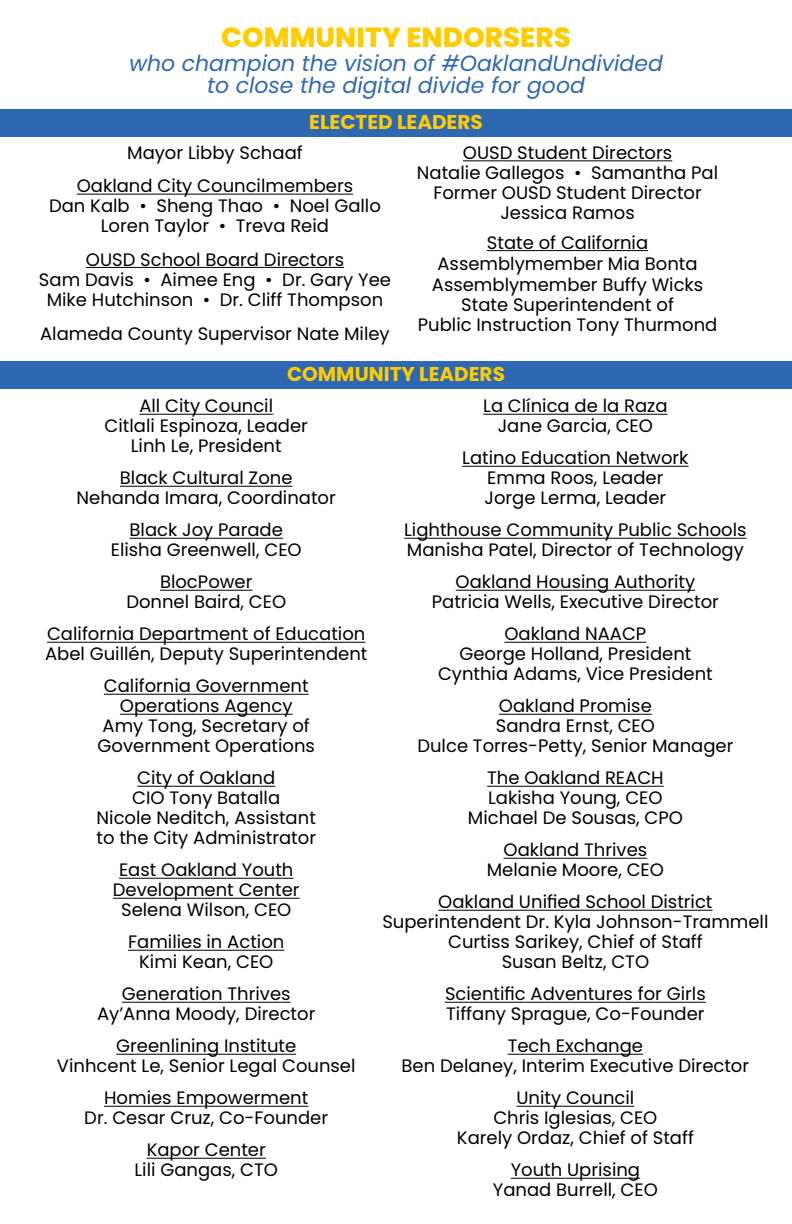
<style>
.page{position:relative;width:792px;height:1224px;background:#fff}
.page>*{position:absolute;margin:0;border:0;box-sizing:border-box;transform-origin:0 0}
.t1{font:800 27.6px "Poppins";color:#fc0}
.t2{font:italic 22px/22px "Poppins";color:#2f68b2;text-align:center}
.t3{font:700 20px "Poppins";color:#fc0}
.t4{font:18px/20px "Poppins";color:#000;text-align:center}
</style>
<div class="page">
<div style="left:0;top:361px;width:792px;height:28px;background:#2f68b2"></div>
<div style="left:0;top:109px;width:792px;height:28px;background:#2f68b2"></div>
<hr style="left:483px;top:414px;width:185px;height:1px;background:#000">
<hr style="left:462px;top:466px;width:227px;height:1px;background:#000">
<hr style="left:404px;top:538px;width:343px;height:1px;background:#000">
<hr style="left:456px;top:590px;width:239px;height:1px;background:#000">
<hr style="left:504px;top:642px;width:142px;height:1px;background:#000">
<hr style="left:499px;top:714px;width:153px;height:1px;background:#000">
<hr style="left:487px;top:786px;width:177px;height:1px;background:#000">
<hr style="left:504px;top:858px;width:143px;height:1px;background:#000">
<hr style="left:438px;top:910px;width:275px;height:1px;background:#000">
<hr style="left:445px;top:1002px;width:261px;height:1px;background:#000">
<hr style="left:508px;top:1054px;width:135px;height:1px;background:#000">
<hr style="left:517px;top:1106px;width:117px;height:1px;background:#000">
<hr style="left:511px;top:1178px;width:129px;height:1px;background:#000">
<hr style="left:77px;top:194px;width:276px;height:1px;background:#000">
<hr style="left:86px;top:267px;width:258px;height:1px;background:#000">
<hr style="left:139px;top:414px;width:134px;height:1px;background:#000">
<hr style="left:120px;top:486px;width:173px;height:1px;background:#000">
<hr style="left:130px;top:538px;width:153px;height:1px;background:#000">
<hr style="left:160px;top:590px;width:92px;height:1px;background:#000">
<hr style="left:47px;top:642px;width:318px;height:1px;background:#000">
<hr style="left:104px;top:694px;width:205px;height:1px;background:#000">
<hr style="left:120px;top:714px;width:173px;height:1px;background:#000">
<hr style="left:137px;top:786px;width:138px;height:1px;background:#000">
<hr style="left:119px;top:878px;width:174px;height:1px;background:#000">
<hr style="left:113px;top:898px;width:187px;height:1px;background:#000">
<hr style="left:128px;top:950px;width:156px;height:1px;background:#000">
<hr style="left:122px;top:1002px;width:169px;height:1px;background:#000">
<hr style="left:116px;top:1054px;width:180px;height:1px;background:#000">
<hr style="left:104px;top:1106px;width:204px;height:1px;background:#000">
<hr style="left:147px;top:1158px;width:119px;height:1px;background:#000">
<hr style="left:463px;top:160px;width:209px;height:1px;background:#000">
<hr style="left:487px;top:250px;width:161px;height:1px;background:#000">
<h1 class="t1" style="left:221px;top:21px;width:351px">COMMUNITY ENDORSERS</h1>
<p class="t2" style="left:129px;top:53px;width:535px">who champion the vision of #OaklandUndivided to close the digital divide for good</p>
<p class="t3" style="left:309px;top:110px;width:175px">ELECTED LEADERS</p>
<p class="t4" style="left:77px;top:136px;width:278px;line-height:33.2px">Mayor Libby Schaaf<br>Oakland City Councilmembers</p>
<p class="t4" style="left:49px;top:196px;width:333px">Dan Kalb • Sheng Thao • Noel Gallo<br>Loren Taylor • Treva Reid</p>
<p class="t4" style="left:39px;top:249px;width:354px">OUSD School Board Directors<br>Sam Davis • Aimee Eng • Dr. Gary Yee<br>Mike Hutchinson • Dr. Cliff Thompson</p>
<p class="t4" style="left:40px;top:324px;width:351px">Alameda County Supervisor Nate Miley</p>
<p class="t4" style="left:417px;top:143px;width:303px">OUSD Student Directors<br>Natalie Gallegos • Samantha Pal<br>Former OUSD Student Director<br>Jessica Ramos</p>
<p class="t4" style="left:418px;top:232px;width:301px;line-height:20.6px">State of California<br>Assemblymember Mia Bonta<br>Assemblymember Buffy Wicks<br>State Superintendent of<br>Public Instruction Tony Thurmond</p>
<p class="t3" style="left:287px;top:362px;width:219px">COMMUNITY LEADERS</p>
<p class="t4" style="left:105px;top:396px;width:205px">All City Council<br>Citlali Espinoza, Leader<br>Linh Le, President</p>
<p class="t4" style="left:77px;top:468px;width:261px">Black Cultural Zone<br>Nehanda Imara, Coordinator</p>
<p class="t4" style="left:111px;top:520px;width:192px">Black Joy Parade<br>Elisha Greenwell, CEO</p>
<p class="t4" style="left:126px;top:572px;width:161px">BlocPower<br>Donnel Baird, CEO</p>
<p class="t4" style="left:45px;top:624px;width:324px;text-align:left">California Department of Education<br>Abel Guillén, Deputy Superintendent</p>
<p class="t4" style="left:98px;top:676px;width:219px">California Government<br>Operations Agency<br>Amy Tong, Secretary of<br>Government Operations</p>
<p class="t4" style="left:96px;top:768px;width:221px">City of Oakland<br>CIO Tony Batalla<br>Nicole Neditch, Assistant to the City Administrator</p>
<p class="t4" style="left:113px;top:860px;width:188px">East Oakland Youth<br>Development Center<br>Selena Wilson, CEO</p>
<p class="t4" style="left:128px;top:932px;width:158px">Families in Action<br>Kimi Kean, CEO</p>
<p class="t4" style="left:97px;top:984px;width:220px">Generation Thrives<br>Ay’Anna Moody, Director</p>
<p class="t4" style="left:57px;top:1036px;width:300px">Greenlining Institute<br>Vinhcent Le, Senior Legal Counsel</p>
<p class="t4" style="left:84px;top:1088px;width:245px">Homies Empowerment<br>Dr. Cesar Cruz, Co-Founder</p>
<p class="t4" style="left:135px;top:1140px;width:145px">Kapor Center<br>Lili Gangas, CTO</p>
<p class="t4" style="left:483px;top:396px;width:186px">La Clínica de la Raza<br>Jane Garcia, CEO</p>
<p class="t4" style="left:462px;top:448px;width:228px">Latino Education Network<br>Emma Roos, Leader<br>Jorge Lerma, Leader</p>
<p class="t4" style="left:404px;top:520px;width:344px;text-align:left">Lighthouse Community Public Schools<br>Manisha Patel, Director of Technology</p>
<p class="t4" style="left:432px;top:572px;width:289px">Oakland Housing Authority<br>Patricia Wells, Executive Director</p>
<p class="t4" style="left:438px;top:624px;width:276px">Oakland NAACP<br>George Holland, President<br>Cynthia Adams, Vice President</p>
<p class="t4" style="left:417px;top:696px;width:318px">Oakland Promise<br>Sandra Ernst, CEO<br>Dulce Torres-Petty, Senior Manager</p>
<p class="t4" style="left:468px;top:768px;width:217px">The Oakland REACH<br>Lakisha Young, CEO<br>Michael De Sousas, CPO</p>
<p class="t4" style="left:487px;top:840px;width:179px">Oakland Thrives<br>Melanie Moore, CEO</p>
<p class="t4" style="left:382px;top:892px;width:388px">Oakland Unified School District<br>Superintendent Dr. Kyla Johnson-Trammell<br>Curtiss Sarikey, Chief of Staff<br>Susan Beltz, CTO</p>
<p class="t4" style="left:445px;top:984px;width:262px;text-align:left">Scientific Adventures for Girls<br>Tiffany Sprague, Co-Founder</p>
<p class="t4" style="left:402px;top:1036px;width:349px">Tech Exchange<br>Ben Delaney, Interim Executive Director</p>
<p class="t4" style="left:457px;top:1088px;width:239px">Unity Council<br>Chris Iglesias, CEO<br>Karely Ordaz, Chief of Staff</p>
<p class="t4" style="left:493px;top:1160px;width:166px">Youth Uprising<br>Yanad Burrell, CEO</p>
</div>
